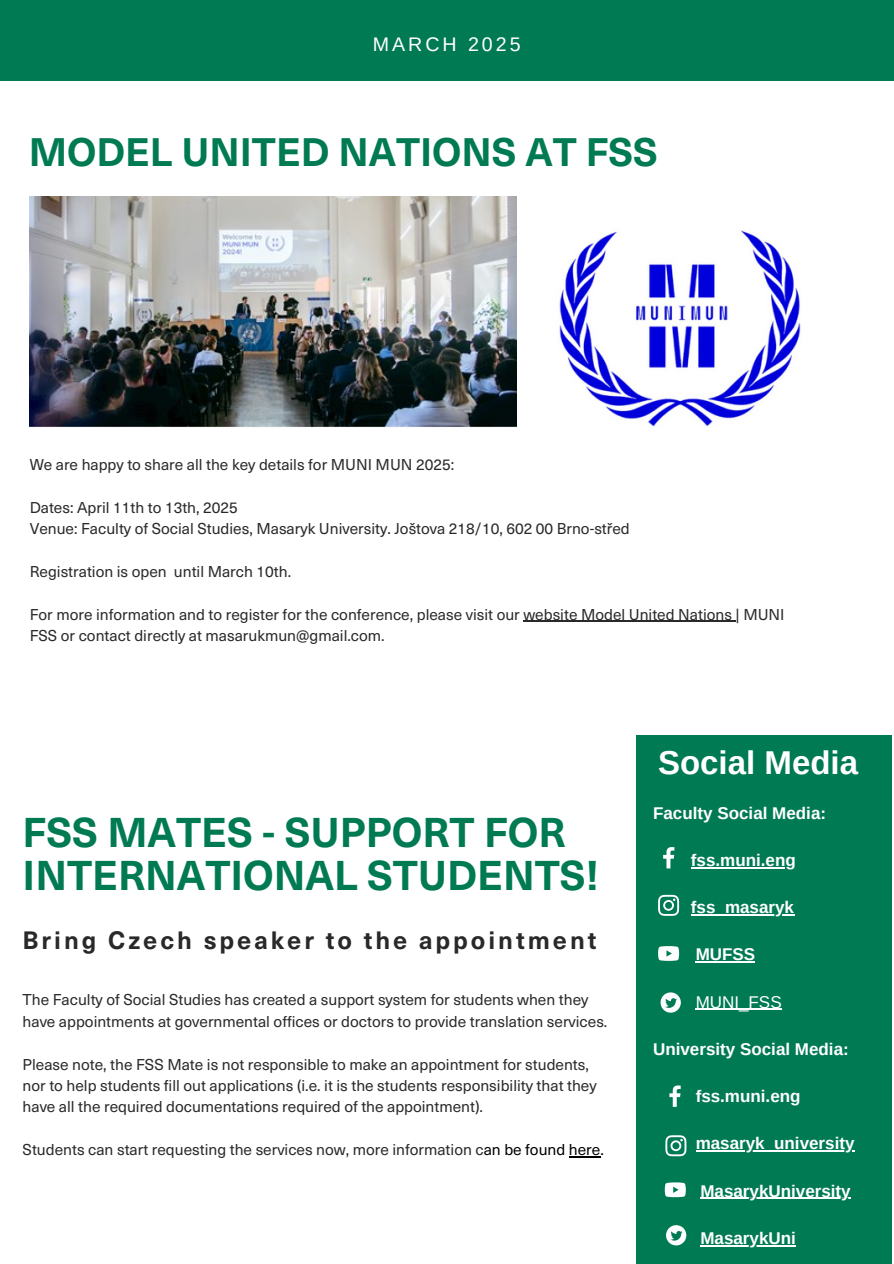
<style>
.page{position:relative;width:894px;height:1264px;background:#fff}
.page>*{position:absolute;margin:0;border:0;box-sizing:border-box;transform-origin:0 0}
.t1{font:700 40.8px/42.8px "Neue Haas Unica Pro";color:#007a53}
.t2{font:700 39px "Neue Haas Unica Pro";color:#007a53}
.t3{font:700 33px "Arimo";color:#fff}
.t4{font:700 24.75px "Neue Haas Unica Pro";letter-spacing:.12em;color:#292929}
.t5{font:19.65px "Arimo";letter-spacing:.15em;color:#fff}
.t6{font:700 16.95px "Arimo";color:#fff}
.t7{font:16.95px "Arimo";color:#fff}
.t8{font:15.45px/21.3px "Neue Haas Unica Pro";color:#292929}
.s1{color:#000}
</style>
<div class="page">
<div style="left:0;top:0;width:893px;height:81px;background:#007a53"></div>
<div style="left:636px;top:734px;width:255px;height:529px;background:#007a53"></div>
<hr style="left:690px;top:867px;width:105px;height:1px;background:#fff">
<hr style="left:690px;top:914px;width:103px;height:1px;background:#fff">
<hr style="left:695px;top:961px;width:60px;height:1px;background:#fff">
<hr style="left:695px;top:1008px;width:86px;height:1px;background:#fff">
<hr style="left:695px;top:1150px;width:159px;height:1px;background:#fff">
<hr style="left:700px;top:1197px;width:150px;height:1px;background:#fff">
<hr style="left:700px;top:1245px;width:95px;height:1px;background:#fff">
<svg style="left:663px;top:847px;width:11px;height:21px"></svg>
<svg style="left:658px;top:894px;width:21px;height:21px"></svg>
<svg style="left:658px;top:946px;width:21px;height:14px"></svg>
<svg style="left:669px;top:1085px;width:11px;height:21px"></svg>
<svg style="left:665px;top:1135px;width:21px;height:21px"></svg>
<svg style="left:664px;top:1182px;width:21px;height:14px"></svg>
<svg style="left:666px;top:1225px;width:20px;height:20px"></svg>
<svg style="left:660px;top:992px;width:20px;height:20px"></svg>
<img style="left:559px;top:230px;width:242px;height:197px">
<hr style="left:523px;top:620px;width:212px;height:2px;background:#292929">
<img style="left:30px;top:196px;width:486px;height:231px">
<hr style="left:568px;top:1156px;width:32px;height:1px;background:#000">
<p class="t5" style="left:373px;top:33px;width:149px">MARCH 2025</p>
<h6 class="t2" style="left:29px;top:121px;width:630px">MODEL UNITED NATIONS AT FSS</h6>
<p class="t8" style="left:30px;top:453px;width:426px">We are happy to share all the key details for MUNI MUN 2025:</p>
<p class="t8" style="left:30px;top:495px;width:210px">Dates: April 11th to 13th, 2025</p>
<p class="t8" style="left:30px;top:517px;width:601px">Venue: Faculty of Social Studies, Masaryk University. Joštova 218/10, 602 00 Brno-střed</p>
<h2 class="t8" style="left:30px;top:560px;width:263px">Registration is open until March 10th.</h2>
<h6 class="t8" style="left:30px;top:602px;width:756px">For more information and to register for the conference, please visit our website Model United Nations | MUNI<br>FSS or contact directly at masarukmun@gmail.com.</h6>
<h6 class="t1" style="left:23px;top:808px;width:577px">FSS MATES - SUPPORT FOR<br>INTERNATIONAL STUDENTS!</h6>
<h6 class="t4" style="left:23px;top:920px;width:575px">Bring Czech speaker to the appointment</h6>
<h4 class="t8" style="left:23px;top:988px;width:586px">The Faculty of Social Studies has created a support system for students when they have appointments at governmental offices or doctors to provide translation services.</h4>
<h5 class="t8" style="left:23px;top:1052px;width:575px">Please note, the FSS Mate is not responsible to make an appointment for students, nor to help students fill out applications (i.e. it is the students responsibility that they have all the required documentations required of the appointment).</h5>
<h6 class="t8" style="left:23px;top:1138px;width:582px">Students can start requesting the services now, more information c<span class="s1">an be found here.</span></h6>
<h3 class="t3" style="left:658px;top:744px;width:201px">Social Media</h3>
<h5 class="t6" style="left:653px;top:803px;width:174px">Faculty Social Media:</h5>
<h1 class="t6" style="left:690px;top:850px;width:106px">fss.muni.eng</h1>
<p class="t6" style="left:690px;top:897px;width:105px">fss_masaryk</p>
<p class="t6" style="left:695px;top:945px;width:61px">MUFSS</p>
<p class="t7" style="left:695px;top:992px;width:87px">MUNI_FSS</p>
<p class="t6" style="left:653px;top:1039px;width:197px">University Social Media:</p>
<p class="t6" style="left:695px;top:1086px;width:106px">fss.muni.eng</p>
<p class="t6" style="left:695px;top:1134px;width:160px">masaryk_university</p>
<p class="t6" style="left:700px;top:1181px;width:152px">MasarykUniversity</p>
<h1 class="t6" style="left:700px;top:1228px;width:97px">MasarykUni</h1>
</div>
